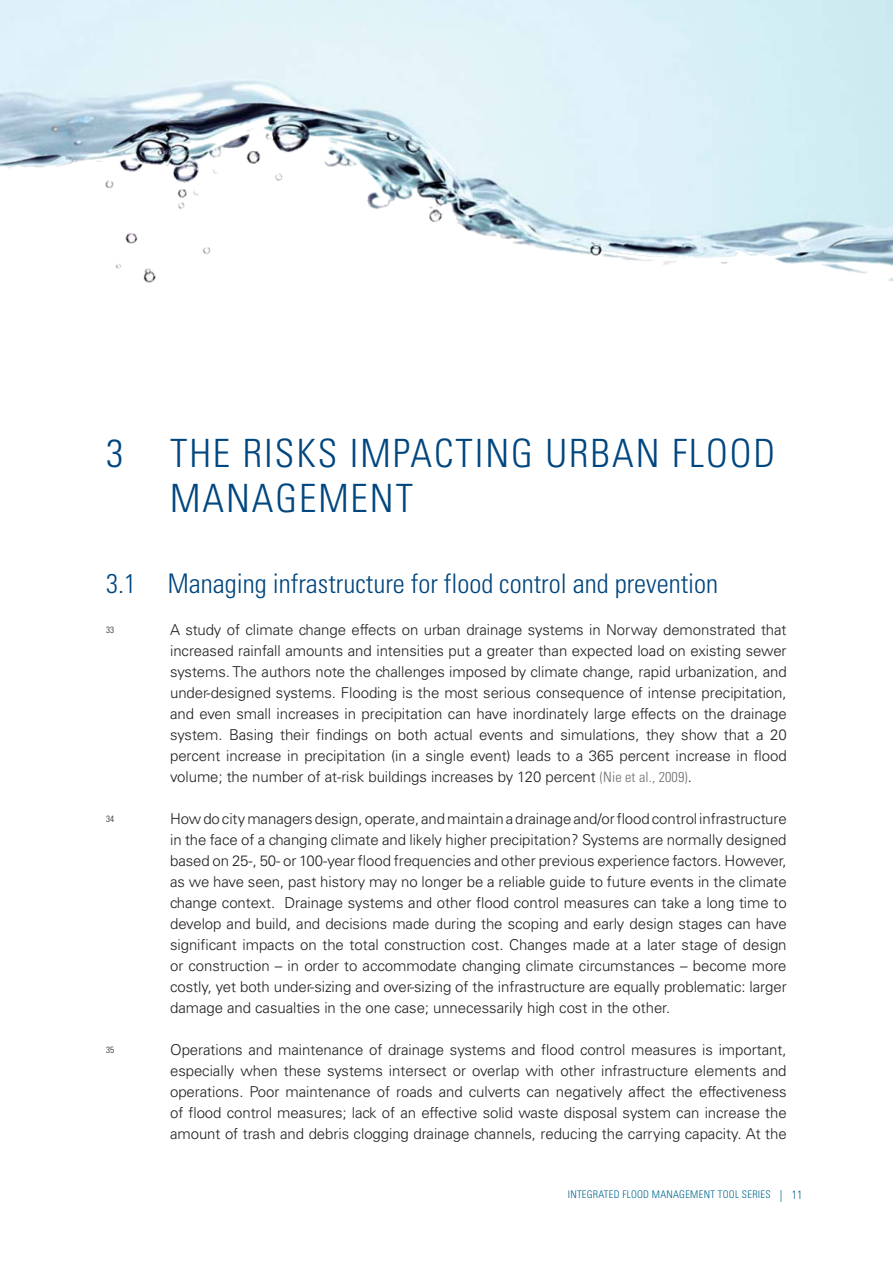
<style>
.page{position:relative;width:893px;height:1263px;background:#fff}
.page>*{position:absolute;margin:0;border:0;box-sizing:border-box;transform-origin:0 0}
.t1{font:300 condensed 39px/45px "Univers";letter-spacing:.05em;color:#00467f}
.t2{font:300 condensed 27px "Univers";color:#00467f}
.t3{font:300 15px/21px "Univers";letter-spacing:-.005em;color:#221f1f;text-align:justify}
.t4{font:300 condensed 10.5px "Univers";letter-spacing:.025em;color:#00698d}
.t5{font:300 condensed 9px "Univers";color:#221f1f}
.s1{font-stretch:condensed;font-size:14.25px;color:#6c6e70}
.s2{font-size:12px}
</style>
<div class="page">
<img style="left:0;top:0;width:893px;height:283px">
<h1 class="t1" style="left:170px;top:435px;width:607px;text-indent:-64px">3 THE RISKS IMPACTING URBAN FLOOD<br>MANAGEMENT</h1>
<h2 class="t2" style="left:106px;top:573px;width:613px">3.1 Managing infrastructure for flood control and prevention</h2>
<p class="t5" style="left:106px;top:626px;width:9px">33</p>
<p class="t3" style="left:170px;top:621px;width:618px">A study of climate change effects on urban drainage systems in Norway demonstrated that increased rainfall amounts and intensities put a greater than expected load on existing sewer systems. The authors note the challenges imposed by climate change, rapid urbanization, and under-designed systems. Flooding is the most serious consequence of intense precipitation, and even small increases in precipitation can have inordinately large effects on the drainage system. Basing their findings on both actual events and simulations, they show that a 20 percent increase in precipitation (in a single event) leads to a 365 percent increase in flood volume; the number of at-risk buildings increases by 120 percent <span class="s1">(Nie et al., 2009)</span>.</p>
<p class="t5" style="left:106px;top:815px;width:9px">34</p>
<p class="t3" style="left:170px;top:810px;width:618px">How do city managers design, operate, and maintain a drainage and/or flood control infrastructure in the face of a changing climate and likely higher precipitation? Systems are normally designed based on 25-, 50- or 100-year flood frequencies and other previous experience factors. However, as we have seen, past history may no longer be a reliable guide to future events in the climate change context. Drainage systems and other flood control measures can take a long time to develop and build, and decisions made during the scoping and early design stages can have significant impacts on the total construction cost. Changes made at a later stage of design or construction – in order to accommodate changing climate circumstances – become more costly, yet both under-sizing and over-sizing of the infrastructure are equally problematic: larger damage and casualties in the one case; unnecessarily high cost in the other.</p>
<p class="t5" style="left:106px;top:1046px;width:9px">35</p>
<p class="t3" style="left:170px;top:1041px;width:618px">Operations and maintenance of drainage systems and flood control measures is important, especially when these systems intersect or overlap with other infrastructure elements and operations. Poor maintenance of roads and culverts can negatively affect the effectiveness of flood control measures; lack of an effective solid waste disposal system can increase the amount of trash and debris clogging drainage channels, reducing the carrying capacity. At the</p>
<p class="t4" style="left:568px;top:1190px;width:236px">INTEGRATED FLOOD MANAGEMENT TOOL SERIES <span class="s2">| 11</span></p>
</div>
